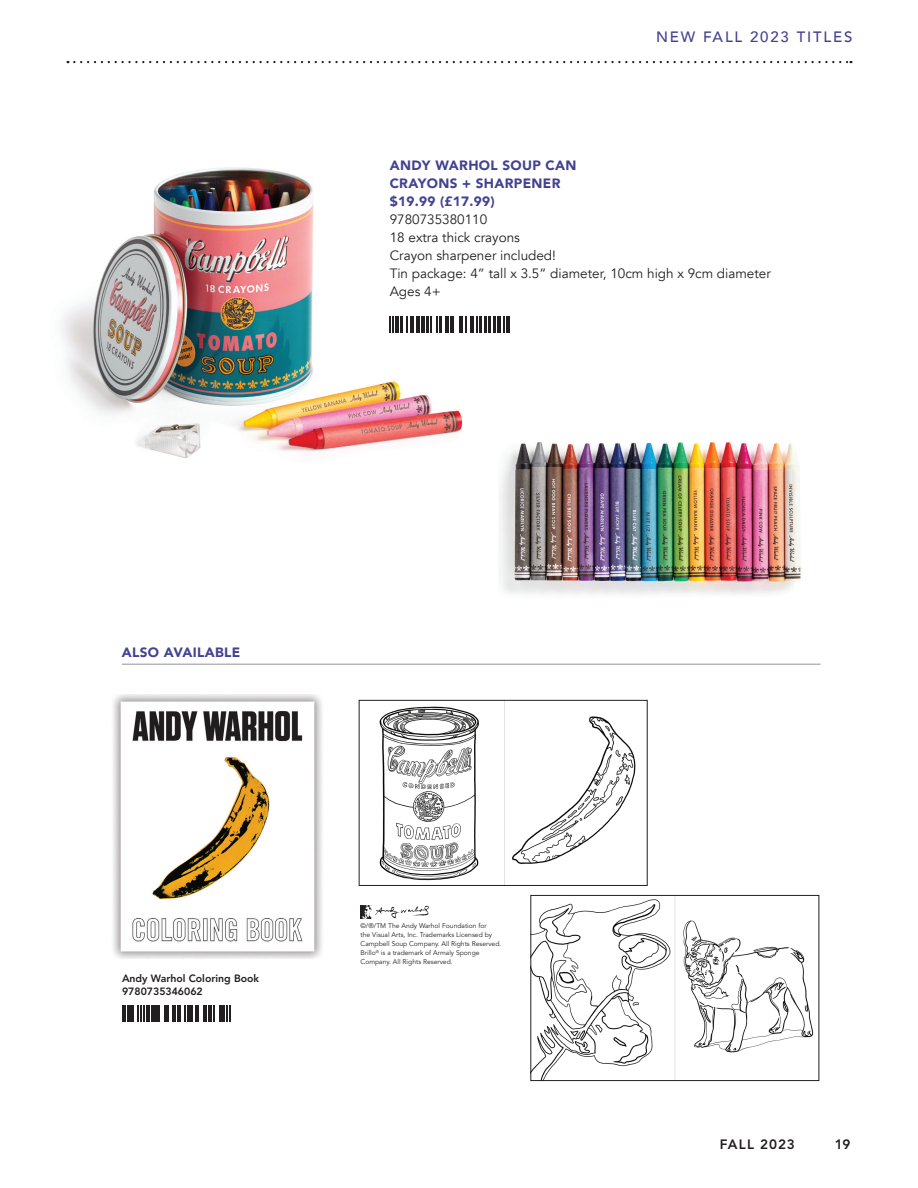
<style>
.page{position:relative;width:918px;height:1188px;background:#fff}
.page>*{position:absolute;margin:0;border:0;box-sizing:border-box;transform-origin:0 0}
.t1{font:500 15px "Avenir";letter-spacing:.12em;color:#434292}
.t2{font:13.5px/18px "Avenir";color:#231f20}
.t3{font:900 13.5px/18px "Avenir";letter-spacing:.025em;color:#434292}
.t4{font:800 13.5px "Avenir LT Std";letter-spacing:.07em;color:#231f20}
.t5{font:800 10.5px/12.8px "Avenir LT Std";color:#231f20}
.t6{font:6.75px/9px "Avenir LT Std";color:#231f20}
</style>
<div class="page">
<svg style="left:68px;top:61px;width:783px;height:2px"></svg>
<img style="left:61px;top:167px;width:402px;height:292px">
<img style="left:499px;top:442px;width:302px;height:152px">
<svg style="left:390px;top:316px;width:3px;height:17px"></svg>
<hr style="left:395px;top:316px;width:4px;height:17px;background:#231f20">
<svg style="left:400px;top:316px;width:14px;height:17px"></svg>
<hr style="left:416px;top:316px;width:4px;height:17px;background:#231f20">
<hr style="left:421px;top:316px;width:4px;height:17px;background:#231f20">
<hr style="left:426px;top:316px;width:3px;height:17px;background:#231f20">
<svg style="left:430px;top:316px;width:37px;height:17px"></svg>
<hr style="left:471px;top:316px;width:3px;height:17px;background:#231f20">
<svg style="left:477px;top:316px;width:1px;height:17px"></svg>
<hr style="left:479px;top:316px;width:3px;height:17px;background:#231f20">
<hr style="left:484px;top:316px;width:3px;height:17px;background:#231f20">
<hr style="left:488px;top:316px;width:3px;height:17px;background:#231f20">
<hr style="left:493px;top:316px;width:3px;height:17px;background:#231f20">
<hr style="left:497px;top:316px;width:4px;height:17px;background:#231f20">
<svg style="left:503px;top:316px;width:7px;height:17px"></svg>
<img style="left:113px;top:695px;width:209px;height:263px">
<img style="left:379px;top:702px;width:257px;height:182px">
<div style="left:359px;top:700px;width:288px;height:186px;border:1px solid #231f20"></div>
<img style="left:533px;top:897px;width:281px;height:182px">
<div style="left:531px;top:895px;width:288px;height:186px;border:1px solid #231f20"></div>
<svg style="left:361px;top:906px;width:68px;height:13px"></svg>
<svg style="left:123px;top:1005px;width:3px;height:17px"></svg>
<hr style="left:127px;top:1005px;width:4px;height:17px;background:#231f20">
<svg style="left:132px;top:1005px;width:12px;height:17px"></svg>
<hr style="left:146px;top:1005px;width:4px;height:17px;background:#231f20">
<hr style="left:151px;top:1005px;width:3px;height:17px;background:#231f20">
<hr style="left:155px;top:1005px;width:3px;height:17px;background:#231f20">
<svg style="left:159px;top:1005px;width:29px;height:17px"></svg>
<hr style="left:189px;top:1005px;width:4px;height:17px;background:#231f20">
<svg style="left:195px;top:1005px;width:3px;height:17px"></svg>
<hr style="left:203px;top:1005px;width:3px;height:17px;background:#231f20">
<svg style="left:209px;top:1005px;width:12px;height:17px"></svg>
<hr style="left:222px;top:1005px;width:3px;height:17px;background:#231f20">
<svg style="left:227px;top:1005px;width:3px;height:17px"></svg>
<hr style="left:122px;top:664px;width:698px;height:1px;background:#8f9194">
<h1 class="t1" style="left:656px;top:24px;width:198px">NEW FALL 2023 TITLES</h1>
<h2 class="t3" style="left:390px;top:156px;width:188px">ANDY WARHOL SOUP CAN<br>CRAYONS + SHARPENER $19.99 (£17.99)</h2>
<h2 class="t2" style="left:390px;top:211px;width:383px">9780735380110<br>18 extra thick crayons<br>Crayon sharpener included!<br>Tin package: 4” tall x 3.5” diameter, 10cm high x 9cm diameter<br>Ages 4+</h2>
<h2 class="t3" style="left:122px;top:643px;width:120px">ALSO AVAILABLE</h2>
<h3 class="t5" style="left:122px;top:972px;width:139px">Andy Warhol Coloring Book<br>9780735346062</h3>
<p class="t6" style="left:361px;top:922px;width:142px">©/®/TM The Andy Warhol Foundation for<br>the Visual Arts, Inc. Trademarks Licensed by Campbell Soup Company. All Rights Reserved.<br>Brillo<sup>®</sup> is a trademark of Armaly Sponge Company. All Rights Reserved.</p>
<h2 class="t4" style="left:720px;top:1136px;width:77px">FALL 2023</h2>
<h2 class="t4" style="left:835px;top:1136px;width:17px">19</h2>
</div>
